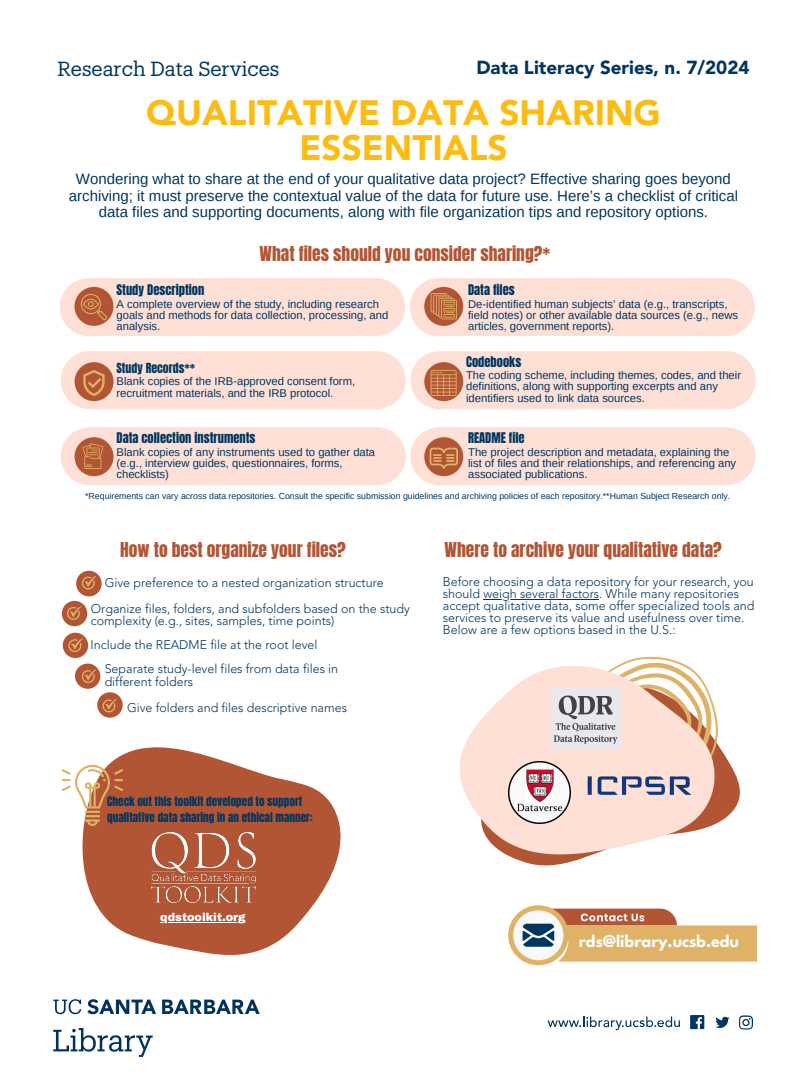
<style>
.page{position:relative;width:810px;height:1080px;background:#fff}
.page>*{position:absolute;margin:0;border:0;box-sizing:border-box;transform-origin:0 0}
.t1{font:900 35px/34.7px "Avenir LT Std";color:#febc11;text-align:center}
.t2{font:20px "Produkt";color:#003660}
.t3{font:900 18.75px "Avenir LT Std";color:#003660}
.t4{font:17.5px "Anton";color:#b25534}
.t5{font:15px/16.4px "Arimo";color:#003660;text-align:center}
.t6{font:700 14.38px "League Spartan";color:#fff}
.t7{font:300 12.5px/12.2px "Avenir LT Std";color:#003660}
.t8{font:12.5px "Anton";color:#003660}
.t9{font:11.88px "Anton";color:#003660}
.t10{font:11.25px/11.2px "Arimo";color:#003660}
.t11{font:11.25px/15.5px "Anton";color:#003660}
.t12{font:900 11.25px "Archivo";color:#fff}
.t13{font:8.75px "Arimo";color:#003660}
</style>
<div class="page">
<svg style="left:82px;top:747px;width:259px;height:208px;fill:#b25534"></svg>
<svg style="left:690px;top:1015px;width:14px;height:14px"></svg>
<svg style="left:715px;top:1016px;width:14px;height:13px"></svg>
<svg style="left:739px;top:1015px;width:14px;height:15px"></svg>
<svg style="left:548px;top:1017px;width:132px;height:13px"></svg>
<svg style="left:528px;top:748px;width:212px;height:117px"></svg>
<svg style="left:459px;top:656px;width:260px;height:207px;fill:#ffe0d7"></svg>
<svg style="left:60px;top:278px;width:695px;height:58px"></svg>
<svg style="left:62px;top:571px;width:40px;height:55px"></svg>
<svg style="left:63px;top:633px;width:25px;height:25px"></svg>
<svg style="left:75px;top:664px;width:48px;height:54px"></svg>
<img style="left:586px;top:774px;width:107px;height:23px">
<svg style="left:508px;top:905px;width:249px;height:60px"></svg>
<img style="left:508px;top:761px;width:62px;height:62px">
<img style="left:552px;top:688px;width:68px;height:61px">
<img style="left:151px;top:833px;width:104px;height:69px">
<svg style="left:61px;top:351px;width:695px;height:58px"></svg>
<svg style="left:61px;top:427px;width:695px;height:58px"></svg>
<svg style="left:62px;top:765px;width:61px;height:61px"></svg>
<hr style="left:483px;top:599px;width:116px;height:1px;background:#003660">
<hr style="left:160px;top:922px;width:86px;height:1px;background:#fff">
<img style="left:53px;top:999px;width:207px;height:58px">
<p class="t2" style="left:58px;top:60px;width:223px">Research Data Services</p>
<p class="t3" style="left:476px;top:60px;width:275px">Data Literacy Series, n. 7/2024</p>
<h4 class="t1" style="left:146px;top:99px;width:516px">QUALITATIVE DATA SHARING<br>ESSENTIALS</h4>
<p class="t5" style="left:69px;top:171px;width:671px">Wondering what to share at the end of your qualitative data project? Effective sharing goes beyond archiving; it must preserve the contextual value of the data for future use. Here’s a checklist of critical data files and supporting documents, along with file organization tips and repository options.</p>
<p class="t4" style="left:260px;top:241px;width:292px">What files should you consider sharing?*</p>
<p class="t8" style="left:117px;top:281px;width:89px">Study Description</p>
<p class="t10" style="left:117px;top:298px;width:273px">A complete overview of the study, including research goals and methods for data collection, processing, and analysis.</p>
<p class="t9" style="left:117px;top:359px;width:80px">Study Records**</p>
<p class="t10" style="left:117px;top:376px;width:240px">Blank copies of the IRB-approved consent form, recruitment materials, and the IRB protocol.</p>
<p class="t8" style="left:117px;top:429px;width:141px">Data collection instruments</p>
<p class="t10" style="left:117px;top:446px;width:260px">Blank copies of any instruments used to gather data (e.g., interview guides, questionnaires, forms, checklists)</p>
<p class="t8" style="left:468px;top:281px;width:48px">Data files</p>
<p class="t10" style="left:468px;top:298px;width:271px">De-identified human subjects’ data (e.g., transcripts, field notes) or other available data sources (e.g., news articles, government reports).</p>
<p class="t8" style="left:466px;top:352px;width:57px">Codebooks</p>
<p class="t10" style="left:466px;top:370px;width:276px">The coding scheme, including themes, codes, and their definitions, along with supporting excerpts and any identifiers used to link data sources.</p>
<p class="t8" style="left:468px;top:429px;width:58px">README file</p>
<p class="t10" style="left:468px;top:446px;width:270px">The project description and metadata, explaining the list of files and their relationships, and referencing any associated publications.</p>
<p class="t13" style="left:85px;top:491px;width:647px">*Requirements can vary across data repositories. Consult the specific submission guidelines and archiving policies of each repository.**Human Subject Research only.</p>
<p class="t4" style="left:120px;top:537px;width:227px">How to best organize your files?</p>
<p class="t7" style="left:105px;top:578px;width:281px">Give preference to a nested organization structure</p>
<h4 class="t7" style="left:91px;top:603px;width:321px">Organize files, folders, and subfolders based on the study complexity (e.g., sites, samples, time points)</h4>
<p class="t7" style="left:91px;top:639px;width:228px">Include the README file at the root level</p>
<p class="t7" style="left:105px;top:664px;width:235px">Separate study-level files from data files in different folders</p>
<h4 class="t7" style="left:127px;top:702px;width:221px">Give folders and files descriptive names</h4>
<p class="t11" style="left:107px;top:794px;width:207px">Check out this toolkit developed to support qualitative data sharing in an ethical manner:</p>
<p class="t4" style="left:445px;top:537px;width:279px">Where to archive your qualitative data?</p>
<p class="t7" style="left:443px;top:576px;width:312px">Before choosing a data repository for your research, you should weigh several factors. While many repositories</p>
<p class="t7" style="left:443px;top:601px;width:313px">accept qualitative data, some offer specialized tools and services to preserve its value and usefulness over time.<br>Below are a few options based in the U.S.:</p>
<p class="t12" style="left:160px;top:911px;width:87px">qdstoolkit.org</p>
<p class="t6" style="left:579px;top:934px;width:162px">rds@library.ucsb.edu</p>
</div>
